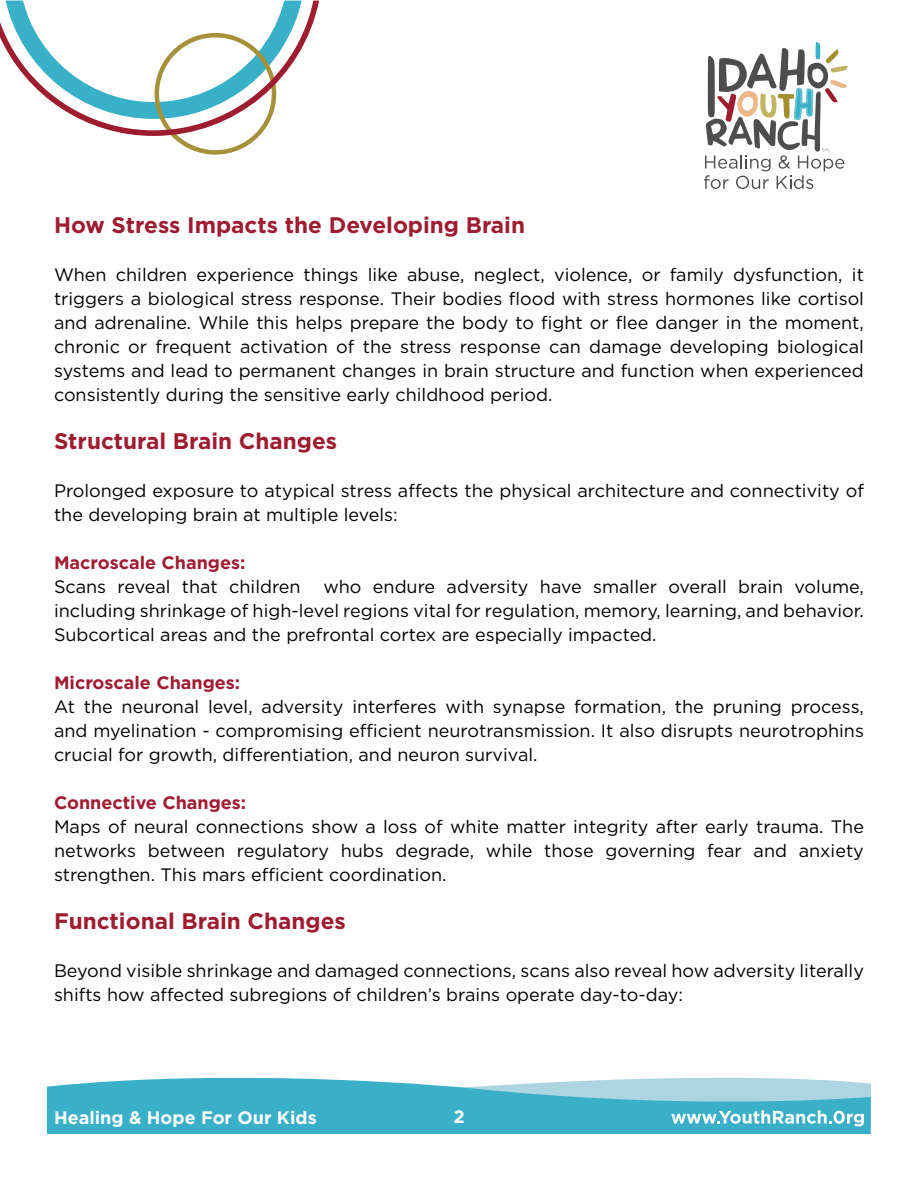
<style>
.page{position:relative;width:918px;height:1188px;background:#fff}
.page>*{position:absolute;margin:0;border:0;box-sizing:border-box;transform-origin:0 0}
.t1{font:700 22.5px "Gotham";color:#9e1c32}
.t2{font:18px/24px "Gotham";color:#000101;text-align:justify}
.t3{font:700 18px "Gotham";color:#9f1c34}
.t4{font:700 18px "Gotham";color:#fff}
</style>
<div class="page">
<div style="left:47px;top:1082px;width:824px;height:52px;background:#3ab0c8"></div>
<svg style="left:90px;top:1077px;width:781px;height:49px;background:#63bed2"></svg>
<svg style="left:704px;top:42px;width:144px;height:147px"></svg>
<svg style="left:0;top:1px;width:319px;height:154px"></svg>
<p class="t1" style="left:54px;top:210px;width:473px">How Stress Impacts the Developing Brain</p>
<p class="t2" style="left:54px;top:262px;width:812px">When children experience things like abuse, neglect, violence, or family dysfunction, it triggers a biological stress response. Their bodies flood with stress hormones like cortisol and adrenaline. While this helps prepare the body to fight or flee danger in the moment, chronic or frequent activation of the stress response can damage developing biological systems and lead to permanent changes in brain structure and function when experienced consistently during the sensitive early childhood period.</p>
<p class="t1" style="left:54px;top:426px;width:285px">Structural Brain Changes</p>
<p class="t2" style="left:54px;top:478px;width:812px">Prolonged exposure to atypical stress affects the physical architecture and connectivity of the developing brain at multiple levels:</p>
<p class="t3" style="left:54px;top:551px;width:193px">Macroscale Changes:</p>
<p class="t2" style="left:54px;top:574px;width:248px">Scans reveal that children</p>
<p class="t2" style="left:54px;top:574px;width:812px;text-indent:269px">who endure adversity have smaller overall brain volume, including shrinkage of high-level regions vital for regulation, memory, learning, and behavior.<br>Subcortical areas and the prefrontal cortex are especially impacted.</p>
<p class="t3" style="left:54px;top:671px;width:188px">Microscale Changes:</p>
<p class="t2" style="left:54px;top:694px;width:812px">At the neuronal level, adversity interferes with synapse formation, the pruning process, and myelination - compromising efficient neurotransmission. It also disrupts neurotrophins crucial for growth, differentiation, and neuron survival.</p>
<p class="t3" style="left:54px;top:791px;width:194px">Connective Changes:</p>
<p class="t2" style="left:54px;top:814px;width:811px">Maps of neural connections show a loss of white matter integrity after early trauma. The networks between regulatory hubs degrade, while those governing fear and anxiety strengthen. This mars efficient coordination.</p>
<p class="t1" style="left:54px;top:906px;width:293px">Functional Brain Changes</p>
<p class="t2" style="left:54px;top:958px;width:812px">Beyond visible shrinkage and damaged connections, scans also reveal how adversity literally shifts how affected subregions of children’s brains operate day-to-day:</p>
<p class="t4" style="left:54px;top:1106px;width:264px">Healing &amp; Hope For Our Kids</p>
<p class="t4" style="left:453px;top:1105px;width:13px">2</p>
</div>
